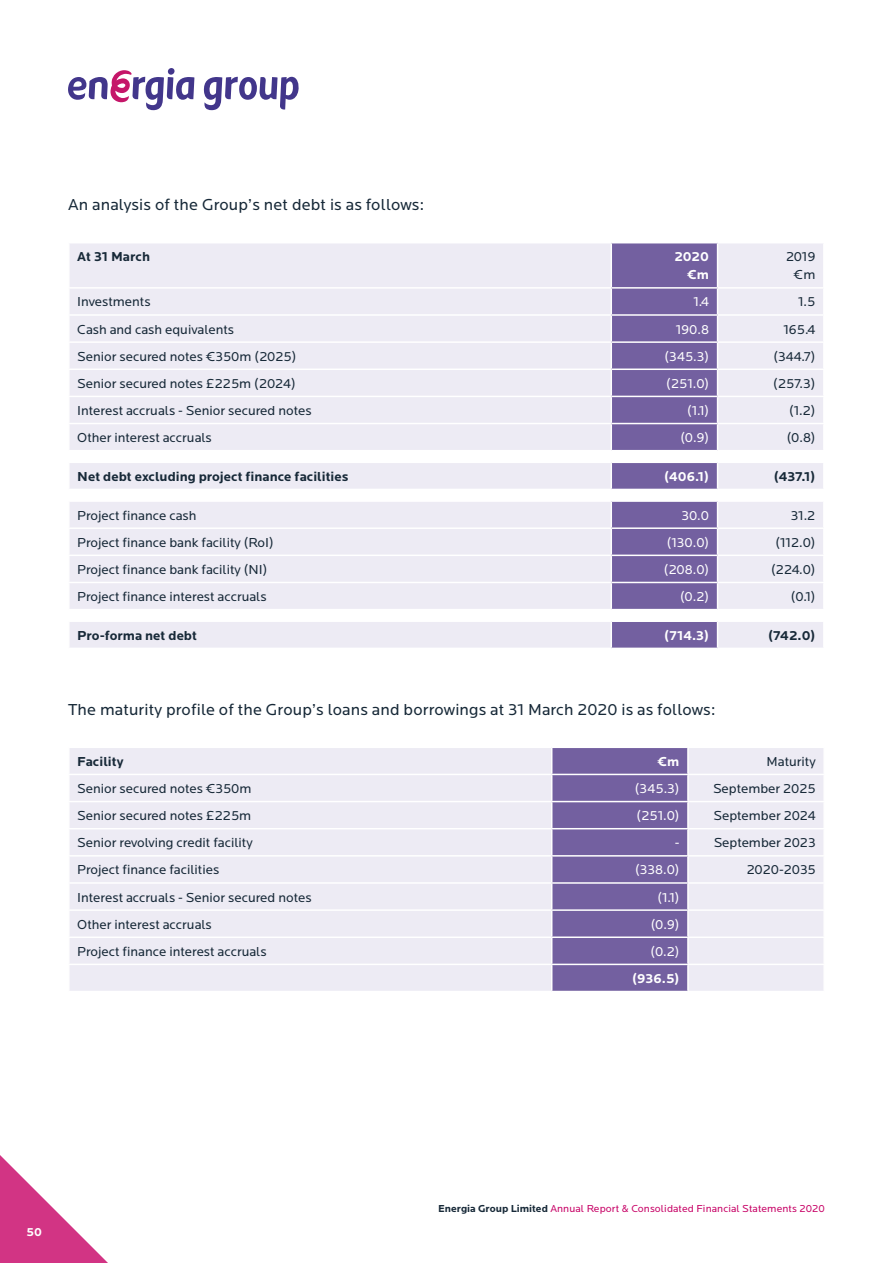
<style>
.page{position:relative;width:893px;height:1263px;background:#fff}
.page>*{position:absolute;margin:0;border:0;box-sizing:border-box;transform-origin:0 0}
.t1{font:16.5px "Locator";letter-spacing:.01em;color:#172938}
.t2{font:13.5px/18px "Locator";color:#172938;text-align:center}
.t3{font:13.5px "Locator";color:#fff}
.t4{font:700 13.5px "Locator";color:#172938}
.t5{font:700 13.5px/18px "Locator";color:#fff;text-align:right}
.t6{font:700 12px "Locator";color:#fff}
.t7{font:10.5px "Locator";letter-spacing:.01em;color:#c70266}
.s1{font-weight:700;color:#172938}
</style>
<div class="page">
<svg style="left:0;top:1155px;width:108px;height:108px"></svg>
<svg style="left:68px;top:68px;width:126px;height:42px"></svg>
<svg style="left:203px;top:77px;width:96px;height:33px"></svg>
<div style="left:70px;top:243px;width:753px;height:405px;background:#edebf4"></div>
<svg style="left:70px;top:451px;width:753px;height:169px;fill:#edebf4"></svg>
<hr style="left:68px;top:287px;width:543px;height:2px;background:#fff">
<hr style="left:718px;top:287px;width:107px;height:2px;background:#fff">
<hr style="left:68px;top:314px;width:543px;height:2px;background:#fff">
<hr style="left:718px;top:314px;width:107px;height:2px;background:#fff">
<hr style="left:68px;top:341px;width:543px;height:2px;background:#fff">
<hr style="left:718px;top:341px;width:107px;height:2px;background:#fff">
<hr style="left:68px;top:368px;width:543px;height:2px;background:#fff">
<hr style="left:718px;top:368px;width:107px;height:2px;background:#fff">
<hr style="left:68px;top:396px;width:543px;height:1px;background:#fff">
<hr style="left:718px;top:396px;width:107px;height:1px;background:#fff">
<hr style="left:68px;top:423px;width:543px;height:1px;background:#fff">
<hr style="left:718px;top:423px;width:107px;height:1px;background:#fff">
<hr style="left:68px;top:450px;width:543px;height:1px;background:#fff">
<hr style="left:718px;top:450px;width:107px;height:1px;background:#fff">
<hr style="left:68px;top:461px;width:543px;height:2px;background:#fff">
<hr style="left:718px;top:461px;width:107px;height:2px;background:#fff">
<hr style="left:68px;top:489px;width:543px;height:1px;background:#fff">
<hr style="left:718px;top:489px;width:107px;height:1px;background:#fff">
<hr style="left:68px;top:500px;width:543px;height:2px;background:#fff">
<hr style="left:718px;top:500px;width:107px;height:2px;background:#fff">
<hr style="left:68px;top:527px;width:543px;height:2px;background:#fff">
<hr style="left:718px;top:527px;width:107px;height:2px;background:#fff">
<hr style="left:68px;top:555px;width:543px;height:1px;background:#fff">
<hr style="left:718px;top:555px;width:107px;height:1px;background:#fff">
<hr style="left:68px;top:582px;width:543px;height:1px;background:#fff">
<hr style="left:718px;top:582px;width:107px;height:1px;background:#fff">
<hr style="left:68px;top:609px;width:543px;height:1px;background:#fff">
<hr style="left:718px;top:609px;width:107px;height:1px;background:#fff">
<hr style="left:68px;top:620px;width:543px;height:2px;background:#fff">
<hr style="left:718px;top:620px;width:107px;height:2px;background:#fff">
<svg style="left:610px;top:243px;width:108px;height:405px;background:#8877ae"></svg>
<div style="left:70px;top:748px;width:753px;height:243px;background:#edebf4"></div>
<hr style="left:687px;top:748px;width:2px;height:26px;background:#fff">
<hr style="left:68px;top:774px;width:484px;height:1px;background:#fff">
<hr style="left:688px;top:774px;width:137px;height:1px;background:#fff">
<hr style="left:687px;top:775px;width:2px;height:26px;background:#fff">
<hr style="left:68px;top:801px;width:484px;height:1px;background:#fff">
<hr style="left:688px;top:801px;width:137px;height:1px;background:#fff">
<hr style="left:687px;top:802px;width:2px;height:26px;background:#fff">
<hr style="left:68px;top:828px;width:484px;height:1px;background:#fff">
<hr style="left:688px;top:828px;width:137px;height:1px;background:#fff">
<hr style="left:687px;top:829px;width:2px;height:26px;background:#fff">
<hr style="left:68px;top:855px;width:484px;height:1px;background:#fff">
<hr style="left:688px;top:855px;width:137px;height:1px;background:#fff">
<hr style="left:687px;top:856px;width:2px;height:26px;background:#fff">
<hr style="left:68px;top:882px;width:484px;height:2px;background:#fff">
<hr style="left:688px;top:882px;width:137px;height:2px;background:#fff">
<hr style="left:687px;top:884px;width:2px;height:25px;background:#fff">
<hr style="left:68px;top:909px;width:484px;height:2px;background:#fff">
<hr style="left:688px;top:909px;width:137px;height:2px;background:#fff">
<hr style="left:687px;top:911px;width:2px;height:25px;background:#fff">
<hr style="left:68px;top:936px;width:484px;height:2px;background:#fff">
<hr style="left:688px;top:936px;width:137px;height:2px;background:#fff">
<hr style="left:687px;top:938px;width:2px;height:26px;background:#fff">
<hr style="left:68px;top:964px;width:484px;height:1px;background:#fff">
<svg style="left:551px;top:748px;width:137px;height:243px;background:#7c6aa6"></svg>
<hr style="left:688px;top:964px;width:137px;height:1px;background:#fff">
<hr style="left:687px;top:965px;width:2px;height:26px;background:#fff">
<p class="t1" style="left:68px;top:196px;width:357px">An analysis of the Group’s net debt is as follows:</p>
<p class="t4" style="left:77px;top:249px;width:74px">At 31 March</p>
<p class="t5" style="left:674px;top:248px;width:36px">2020 €m</p>
<p class="t2" style="left:786px;top:248px;width:31px">2019 €m</p>
<p class="t2" style="left:77px;top:293px;width:75px">Investments</p>
<p class="t3" style="left:693px;top:295px;width:17px">1.4</p>
<p class="t2" style="left:798px;top:293px;width:19px">1.5</p>
<p class="t2" style="left:77px;top:321px;width:158px">Cash and cash equivalents</p>
<p class="t3" style="left:676px;top:322px;width:35px">190.8</p>
<p class="t2" style="left:783px;top:321px;width:33px">165.4</p>
<p class="t2" style="left:77px;top:348px;width:221px">Senior secured notes €350m (2025)</p>
<p class="t3" style="left:664px;top:349px;width:46px">(345.3)</p>
<p class="t2" style="left:773px;top:348px;width:43px">(344.7)</p>
<p class="t2" style="left:77px;top:375px;width:220px">Senior secured notes £225m (2024)</p>
<p class="t3" style="left:666px;top:376px;width:44px">(251.0)</p>
<p class="t2" style="left:773px;top:375px;width:44px">(257.3)</p>
<p class="t2" style="left:77px;top:402px;width:236px">Interest accruals - Senior secured notes</p>
<p class="t3" style="left:687px;top:403px;width:23px">(1.1)</p>
<p class="t2" style="left:789px;top:402px;width:28px">(1.2)</p>
<p class="t2" style="left:77px;top:429px;width:136px">Other interest accruals</p>
<p class="t3" style="left:680px;top:430px;width:30px">(0.9)</p>
<p class="t2" style="left:787px;top:429px;width:30px">(0.8)</p>
<p class="t4" style="left:77px;top:469px;width:273px">Net debt excluding project finance facilities</p>
<p class="t5" style="left:664px;top:468px;width:46px">(406.1)</p>
<p class="t4" style="left:774px;top:469px;width:43px">(437.1)</p>
<p class="t2" style="left:77px;top:507px;width:121px">Project finance cash</p>
<p class="t3" style="left:681px;top:508px;width:29px">30.0</p>
<p class="t2" style="left:791px;top:507px;width:26px">31.2</p>
<p class="t2" style="left:77px;top:534px;width:198px">Project finance bank facility (RoI)</p>
<p class="t3" style="left:667px;top:535px;width:44px">(130.0)</p>
<p class="t2" style="left:775px;top:534px;width:41px">(112.0)</p>
<p class="t2" style="left:77px;top:561px;width:192px">Project finance bank facility (NI)</p>
<p class="t3" style="left:664px;top:562px;width:47px">(208.0)</p>
<p class="t2" style="left:771px;top:561px;width:46px">(224.0)</p>
<p class="t2" style="left:77px;top:588px;width:191px">Project finance interest accruals</p>
<p class="t3" style="left:680px;top:589px;width:30px">(0.2)</p>
<p class="t2" style="left:791px;top:588px;width:26px">(0.1)</p>
<p class="t4" style="left:77px;top:628px;width:121px">Pro-forma net debt</p>
<p class="t5" style="left:664px;top:627px;width:46px">(714.3)</p>
<p class="t4" style="left:768px;top:628px;width:49px">(742.0)</p>
<p class="t1" style="left:68px;top:700px;width:649px">The maturity profile of the Group’s loans and borrowings at 31 March 2020 is as follows:</p>
<p class="t4" style="left:77px;top:754px;width:48px">Facility</p>
<p class="t5" style="left:658px;top:753px;width:23px">€m</p>
<p class="t2" style="left:766px;top:753px;width:51px">Maturity</p>
<p class="t2" style="left:77px;top:780px;width:176px">Senior secured notes €350m</p>
<p class="t3" style="left:635px;top:781px;width:46px">(345.3)</p>
<p class="t2" style="left:713px;top:780px;width:104px">September 2025</p>
<p class="t2" style="left:77px;top:807px;width:176px">Senior secured notes £225m</p>
<p class="t3" style="left:637px;top:808px;width:44px">(251.0)</p>
<p class="t2" style="left:714px;top:807px;width:104px">September 2024</p>
<p class="t2" style="left:77px;top:834px;width:177px">Senior revolving credit facility</p>
<p class="t3" style="left:675px;top:835px;width:6px">-</p>
<p class="t2" style="left:714px;top:834px;width:104px">September 2023</p>
<p class="t2" style="left:77px;top:861px;width:143px">Project finance facilities</p>
<p class="t3" style="left:635px;top:863px;width:46px">(338.0)</p>
<p class="t2" style="left:747px;top:861px;width:70px">2020-2035</p>
<p class="t2" style="left:77px;top:888px;width:236px">Interest accruals - Senior secured notes</p>
<p class="t3" style="left:657px;top:890px;width:23px">(1.1)</p>
<p class="t2" style="left:77px;top:916px;width:136px">Other interest accruals</p>
<p class="t3" style="left:651px;top:917px;width:30px">(0.9)</p>
<p class="t2" style="left:77px;top:943px;width:191px">Project finance interest accruals</p>
<p class="t3" style="left:651px;top:944px;width:30px">(0.2)</p>
<p class="t5" style="left:632px;top:970px;width:49px">(936.5)</p>
<p class="t6" style="left:26px;top:1225px;width:17px">50</p>
<p class="t7" style="left:438px;top:1202px;width:388px"><span class="s1">Energia Group Limited</span> Annual Report &amp; Consolidated Financial Statements 2020</p>
</div>
